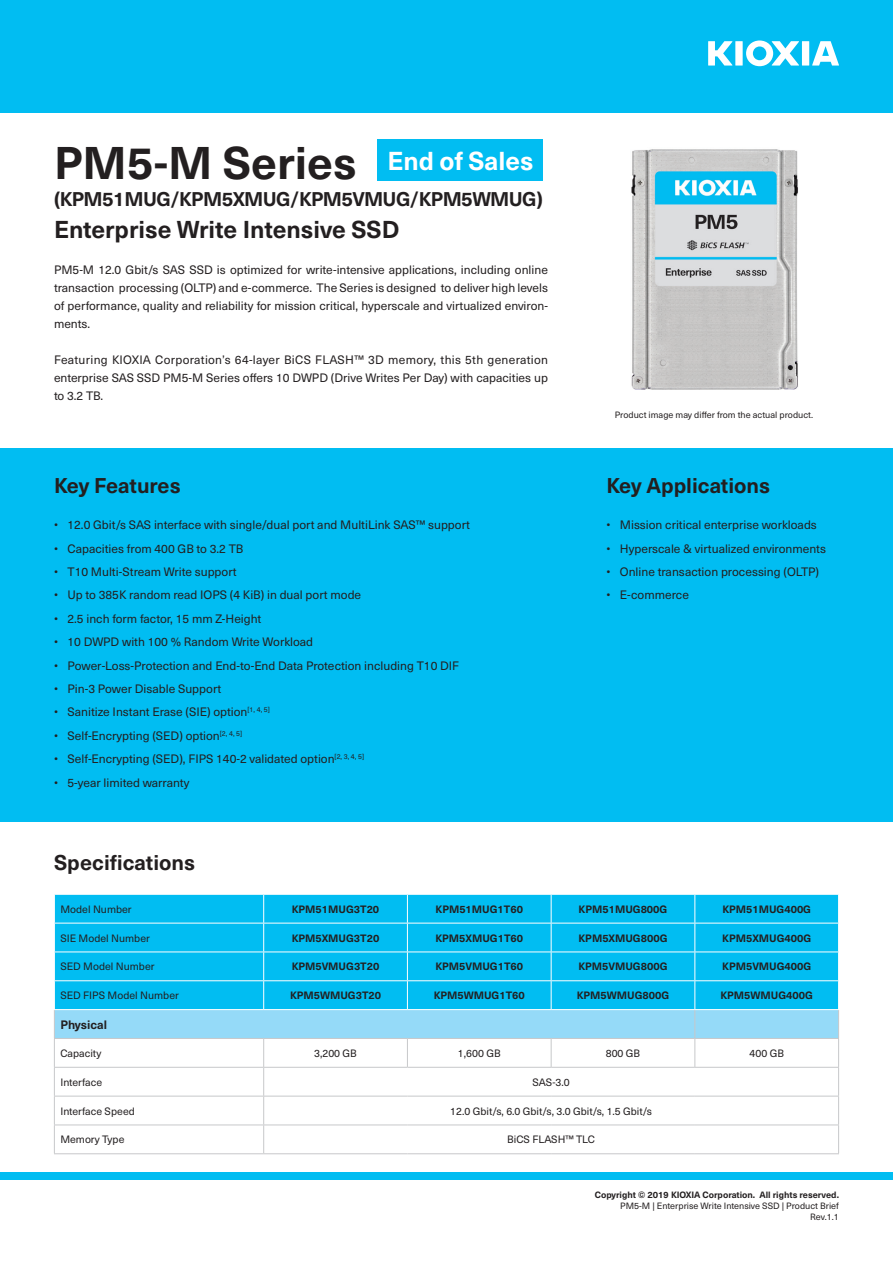
<style>
.page{position:relative;width:893px;height:1263px;background:#fff}
.page>*{position:absolute;margin:0;border:0;box-sizing:border-box;transform-origin:0 0}
.t1{font:700 45px "Neue Haas Unica W1 G";color:#231f20}
.t2{font:700 25.5px "Neue Haas Unica W1 G";color:#fff}
.t3{font:700 24px "Neue Haas Unica W1 G";color:#231f20}
.t4{font:700 21px "Neue Haas Unica W1 G";color:#231f20}
.t5{font:700 19.5px "Neue Haas Unica W1 G";letter-spacing:-.03em;color:#231f20}
.t6{font:12px/18px "Neue Haas Unica W1 G";color:#231f20;text-align:justify}
.t7{font:700 12px "Neue Haas Unica W1 G";color:#231f20}
.t8{font:700 10.5px "Neue Haas Unica W1 G";color:#231f20}
.t9{font:10.5px "Neue Haas Unica W1 G";color:#231f20}
.t10{font:9px/10.8px "Neue Haas Unica W1 G";color:#231f20;text-align:right}
.t11{font:700 9px "Neue Haas Unica W1 G";color:#231f20}
</style>
<div class="page">
<div style="left:0;top:0;width:893px;height:113px;background:#01bdf2"></div>
<svg style="left:708px;top:40px;width:131px;height:26px"></svg>
<div style="left:0;top:1172px;width:893px;height:7px;background:#01bdf2"></div>
<hr style="left:54px;top:1153px;width:210px;height:1px;background:#c7c8ca">
<hr style="left:264px;top:1153px;width:143px;height:1px;background:#c7c8ca">
<hr style="left:407px;top:1153px;width:144px;height:1px;background:#c7c8ca">
<hr style="left:551px;top:1153px;width:144px;height:1px;background:#c7c8ca">
<hr style="left:695px;top:1153px;width:144px;height:1px;background:#c7c8ca">
<svg style="left:54px;top:895px;width:785px;height:258px"></svg>
<hr style="left:54px;top:1009px;width:210px;height:1px;background:#fff">
<img style="left:631px;top:149px;width:167px;height:241px">
<div style="left:0;top:449px;width:893px;height:373px;background:#01bdf2"></div>
<div style="left:377px;top:139px;width:166px;height:42px;background:#01bdf2"></div>
<h1 class="t1" style="left:54px;top:129px;width:304px">PM5-M Series</h1>
<h3 class="t5" style="left:54px;top:184px;width:490px">(KPM51MUG/KPM5XMUG/KPM5VMUG/KPM5WMUG)</h3>
<h3 class="t3" style="left:54px;top:211px;width:347px">Enterprise Write Intensive SSD</h3>
<p class="t6" style="left:54px;top:260px;width:495px">PM5-M 12.0 Gbit/s SAS SSD is optimized for write-intensive applications, including online transaction processing (OLTP) and e-commerce. The Series is designed to deliver high levels of performance, quality and reliability for mission critical, hyperscale and virtualized environ&shy;ments.</p>
<p class="t6" style="left:54px;top:350px;width:495px">Featuring KIOXIA Corporation’s 64-layer BiCS FLASH™ 3D memory, this 5th generation enterprise SAS SSD PM5-M Series offers 10 DWPD (Drive Writes Per Day) with capacities up to 3.2 TB.</p>
<h2 class="t2" style="left:387px;top:141px;width:148px">End of Sales</h2>
<h3 class="t4" style="left:54px;top:470px;width:128px">Key Features</h3>
<p class="t6" style="left:54px;top:515px;width:418px">• 12.0 Gbit/s SAS interface with single/dual port and MultiLink SAS™ support</p>
<p class="t6" style="left:54px;top:539px;width:191px">• Capacities from 400 GB to 3.2 TB</p>
<p class="t6" style="left:54px;top:562px;width:184px">• T10 Multi-Stream Write support</p>
<p class="t6" style="left:54px;top:585px;width:309px">• Up to 385K random read IOPS (4 KiB) in dual port mode</p>
<p class="t6" style="left:54px;top:609px;width:209px">• 2.5 inch form factor, 15 mm Z-Height</p>
<p class="t6" style="left:54px;top:632px;width:261px">• 10 DWPD with 100 % Random Write Workload</p>
<p class="t6" style="left:54px;top:656px;width:407px">• Power-Loss-Protection and End-to-End Data Protection including T10 DIF</p>
<p class="t6" style="left:54px;top:679px;width:169px">• Pin-3 Power Disable Support</p>
<p class="t6" style="left:54px;top:702px;width:217px">• Sanitize Instant Erase (SIE) option<sup>[1,</sup> <sup>4,</sup> <sup>5]</sup></p>
<p class="t6" style="left:54px;top:726px;width:190px">• Self-Encrypting (SED) option<sup>[2,</sup> <sup>4,</sup> <sup>5]</sup></p>
<p class="t6" style="left:54px;top:749px;width:312px">• Self-Encrypting (SED), FIPS 140-2 validated option<sup>[2,</sup> <sup>3,</sup> <sup>4,</sup> <sup>5]</sup></p>
<p class="t6" style="left:54px;top:773px;width:137px">• 5-year limited warranty</p>
<h3 class="t4" style="left:54px;top:847px;width:143px">Specifications</h3>
<p class="t10" style="left:615px;top:409px;width:200px">Product image may differ from the actual product.</p>
<h3 class="t4" style="left:606px;top:470px;width:165px">Key Applications</h3>
<p class="t6" style="left:606px;top:515px;width:212px">• Mission critical enterprise workloads</p>
<p class="t6" style="left:606px;top:539px;width:221px">• Hyperscale &amp; virtualized environments</p>
<p class="t6" style="left:606px;top:562px;width:214px">• Online transaction processing (OLTP)</p>
<p class="t6" style="left:606px;top:585px;width:84px">• E-commerce</p>
<p class="t9" style="left:60px;top:901px;width:73px">Model Number</p>
<p class="t8" style="left:292px;top:901px;width:89px">KPM51MUG3T20</p>
<p class="t8" style="left:436px;top:901px;width:89px">KPM51MUG1T60</p>
<p class="t8" style="left:579px;top:901px;width:90px">KPM51MUG800G</p>
<p class="t8" style="left:722px;top:901px;width:90px">KPM51MUG400G</p>
<p class="t9" style="left:60px;top:930px;width:91px">SIE Model Number</p>
<p class="t8" style="left:292px;top:930px;width:89px">KPM5XMUG3T20</p>
<p class="t8" style="left:435px;top:930px;width:89px">KPM5XMUG1T60</p>
<p class="t8" style="left:579px;top:930px;width:90px">KPM5XMUG800G</p>
<p class="t8" style="left:722px;top:930px;width:90px">KPM5XMUG400G</p>
<p class="t9" style="left:60px;top:959px;width:96px">SED Model Number</p>
<p class="t8" style="left:292px;top:959px;width:89px">KPM5VMUG3T20</p>
<p class="t8" style="left:435px;top:959px;width:89px">KPM5VMUG1T60</p>
<p class="t8" style="left:578px;top:959px;width:90px">KPM5VMUG800G</p>
<p class="t8" style="left:722px;top:959px;width:90px">KPM5VMUG400G</p>
<p class="t9" style="left:60px;top:988px;width:120px">SED FIPS Model Number</p>
<p class="t8" style="left:290px;top:987px;width:93px">KPM5WMUG3T20</p>
<p class="t8" style="left:434px;top:987px;width:93px">KPM5WMUG1T60</p>
<p class="t8" style="left:577px;top:987px;width:94px">KPM5WMUG800G</p>
<p class="t8" style="left:720px;top:987px;width:94px">KPM5WMUG400G</p>
<p class="t7" style="left:60px;top:1015px;width:48px">Physical</p>
<p class="t9" style="left:60px;top:1045px;width:43px">Capacity</p>
<p class="t9" style="left:314px;top:1045px;width:44px">3,200 GB</p>
<p class="t9" style="left:458px;top:1045px;width:44px">1,600 GB</p>
<p class="t9" style="left:606px;top:1045px;width:36px">800 GB</p>
<p class="t9" style="left:749px;top:1045px;width:36px">400 GB</p>
<p class="t9" style="left:60px;top:1074px;width:43px">Interface</p>
<p class="t9" style="left:533px;top:1074px;width:39px">SAS-3.0</p>
<p class="t9" style="left:60px;top:1103px;width:76px">Interface Speed</p>
<p class="t9" style="left:450px;top:1103px;width:203px">12.0 Gbit/s, 6.0 Gbit/s, 3.0 Gbit/s, 1.5 Gbit/s</p>
<p class="t9" style="left:60px;top:1132px;width:66px">Memory Type</p>
<p class="t9" style="left:507px;top:1132px;width:89px">BiCS FLASH™ TLC</p>
<p class="t11" style="left:595px;top:1188px;width:246px">Copyright © 2019 KIOXIA Corporation. All rights reserved.</p>
<p class="t10" style="left:620px;top:1200px;width:220px">PM5-M | Enterprise Write Intensive SSD | Product Brief<br>Rev.1.1</p>
</div>
